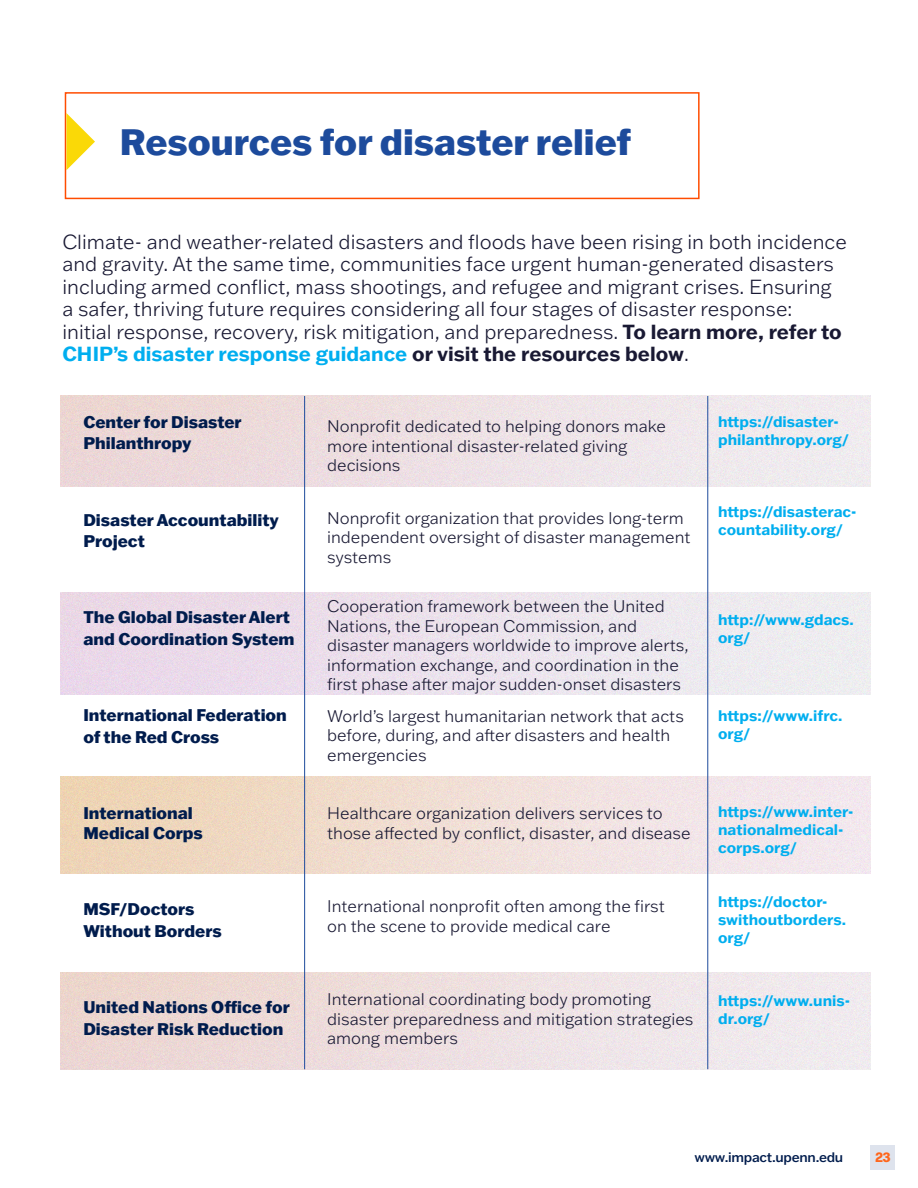
<style>
.page{position:relative;width:918px;height:1188px;background:#fff}
.page>*{position:absolute;margin:0;border:0;box-sizing:border-box;transform-origin:0 0}
.Heading_1{font:800 36px "Franklin Gothic ATF";color:#1d4b9c}
.Normal__Web{font:300 19.95px/22.5px "Franklin Gothic ATF";color:#191933}
.page{font:300 16.5px/19.5px "Franklin Gothic ATF";color:#191933}
.page-2{font:800 16.5px/21.6px "Franklin Gothic ATF";color:#001c4d}
.t1{font:700 15px/18px "Franklin Gothic ATF";color:#00aeef}
.t2{font:500 13.5px "Franklin Gothic ATF";letter-spacing:-.02em;color:#001c4d}
.t3{font:800 13.5px "Forma DJR Display";color:#ff661c}
.s1{font-weight:700}
.s2{font-weight:700;color:#00aeef}
</style>
<div class="page">
<div style="left:870px;top:1145px;width:25px;height:25px;background:#dee3ed"></div>
<img style="left:60px;top:396px;width:810px;height:91px">
<img style="left:60px;top:593px;width:810px;height:101px">
<img style="left:60px;top:777px;width:810px;height:96px">
<img style="left:60px;top:973px;width:810px;height:96px">
<hr style="left:304px;top:396px;width:1px;height:673px;background:#1d4b9c">
<hr style="left:707px;top:396px;width:1px;height:673px;background:#1d4b9c">
<div style="left:65px;top:92px;width:635px;height:107px;border:2px solid #ff4c00"></div>
<svg style="left:66px;top:113px;width:29px;height:57px"></svg>
<p class="Heading_1" style="left:120px;top:118px;width:513px">Resources for disaster relief</p>
<p class="Normal__Web" style="left:62px;top:230px;width:786px">Climate- and weather-related disasters and floods have been rising in both incidence and gravity. At the same time, communities face urgent human-generated disasters including armed conflict, mass shootings, and refugee and migrant crises. Ensuring a safer, thriving future requires considering all four stages of disaster response:<br>initial response, recovery, risk mitigation, and preparedness. <span class="s1">To learn more, refer to </span><span class="s2">CHIP’s disaster response guidance</span> <span class="s1">or visit the resources below</span>.</p>
<p class="page-2" style="left:83px;top:411px;width:160px">Center for Disaster<br>Philanthropy</p>
<p class="page" style="left:327px;top:416px;width:340px">Nonprofit dedicated to helping donors make more intentional disaster-related giving decisions</p>
<p class="t1" style="left:718px;top:412px;width:132px">https://disaster&shy;philanthropy.org/</p>
<p class="page-2" style="left:83px;top:508px;width:197px">Disaster Accountability<br>Project</p>
<p class="page-2" style="left:83px;top:606px;width:213px">The Global Disaster Alert and Coordination System</p>
<p class="page-2" style="left:83px;top:704px;width:205px">International Federation of the Red Cross</p>
<p class="page" style="left:327px;top:508px;width:365px">Nonprofit organization that provides long-term independent oversight of disaster management systems</p>
<p class="page" style="left:327px;top:596px;width:363px">Cooperation framework between the United Nations, the European Commission, and disaster managers worldwide to improve alerts, information exchange, and coordination in the first phase after major sudden-onset disasters</p>
<p class="page" style="left:327px;top:706px;width:358px">World’s largest humanitarian network that acts before, during, and after disasters and health emergencies</p>
<p class="t1" style="left:718px;top:502px;width:140px">https://disasterac&shy;countability.org/</p>
<p class="t1" style="left:718px;top:610px;width:137px">http://www.gdacs. org/</p>
<p class="t1" style="left:718px;top:706px;width:126px">https://www.ifrc. org/</p>
<p class="page-2" style="left:83px;top:802px;width:111px">International</p>
<p class="page-2" style="left:83px;top:822px;width:121px">Medical Corps</p>
<p class="page" style="left:327px;top:803px;width:365px">Healthcare organization delivers services to those affected by conflict, disaster, and disease</p>
<p class="t1" style="left:718px;top:802px;width:137px">https://www.inter&shy;nationalmedical&shy;corps.org/</p>
<p class="page-2" style="left:83px;top:898px;width:140px">MSF/Doctors<br>Without Borders</p>
<p class="page" style="left:327px;top:896px;width:339px">International nonprofit often among the first on the scene to provide medical care</p>
<p class="t1" style="left:718px;top:892px;width:129px">https://doctor&shy;swithoutborders. org/</p>
<p class="page-2" style="left:83px;top:996px;width:208px">United Nations Office for<br>Disaster Risk Reduction</p>
<p class="page" style="left:327px;top:989px;width:368px">International coordinating body promoting disaster preparedness and mitigation strategies among members</p>
<p class="t1" style="left:718px;top:991px;width:133px">https://www.unis&shy;dr.org/</p>
<p class="t2" style="left:694px;top:1148px;width:150px">www.impact.upenn.edu</p>
<p class="t3" style="left:875px;top:1146px;width:16px">23</p>
</div>
